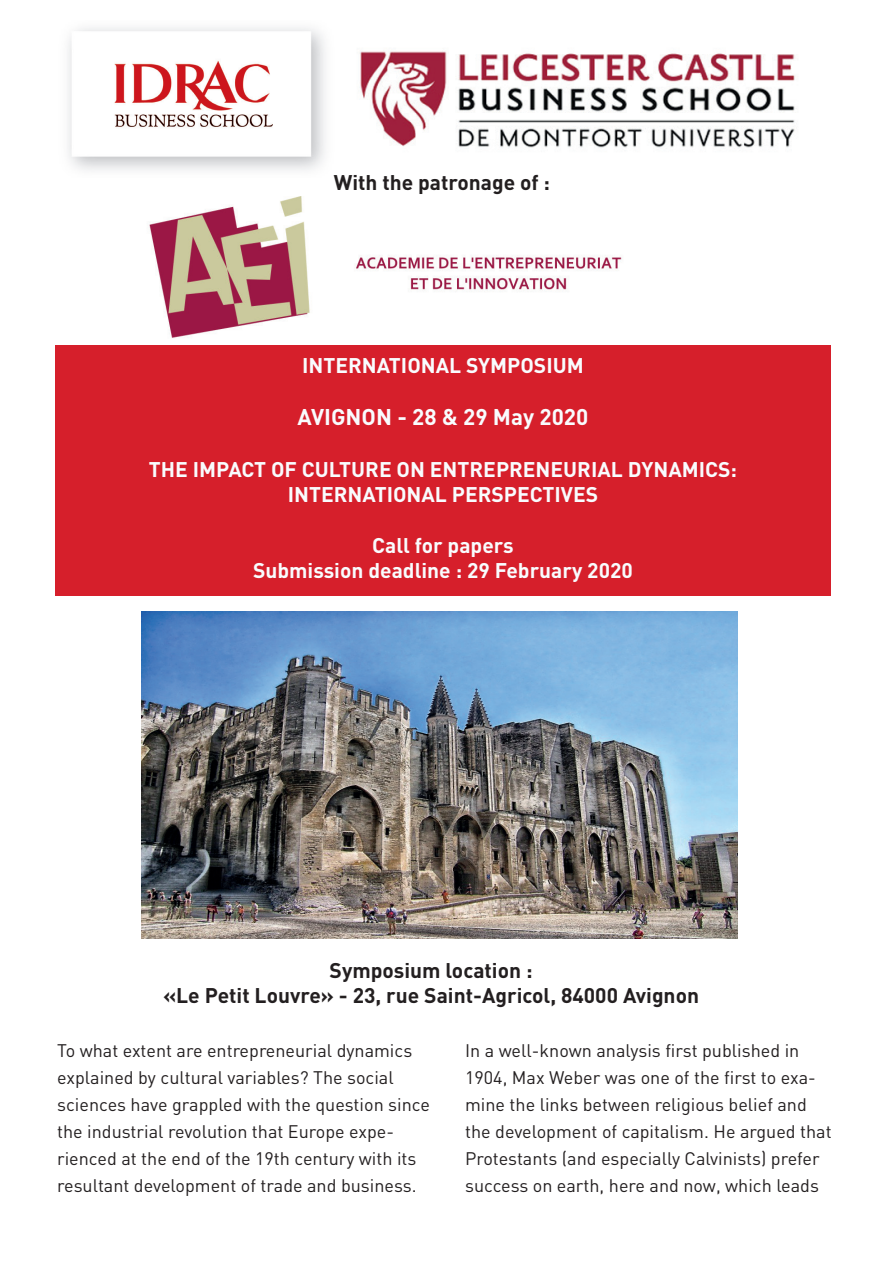
<style>
.page{position:relative;width:893px;height:1263px;background:#fff}
.page>*{position:absolute;margin:0;border:0;box-sizing:border-box;transform-origin:0 0}
.t1{font:700 22.5px "DIN";color:#f9fcfe}
.t2{font:700 21px/25.2px "DIN";color:#f9fcfe;text-align:center}
.t3{font:700 21px/25.2px "DIN";color:#231f20;text-align:center}
.t4{font:18px/27px "DIN";color:#231f20}
</style>
<div class="page">
<div style="left:55px;top:345px;width:776px;height:250px;background:#d61f2b"></div>
<img style="left:68px;top:27px;width:257px;height:143px">
<img style="left:360px;top:50px;width:435px;height:98px">
<img style="left:141px;top:611px;width:597px;height:327px">
<img style="left:149px;top:197px;width:473px;height:141px">
<p class="t3" style="left:334px;top:169px;width:218px">With the patronage of :</p>
<p class="t2" style="left:302px;top:352px;width:283px">INTERNATIONAL SYMPOSIUM</p>
<p class="t1" style="left:298px;top:402px;width:292px">AVIGNON - 28 &amp; 29 May 2020</p>
<p class="t2" style="left:149px;top:456px;width:590px">THE IMPACT OF CULTURE ON ENTREPRENEURIAL DYNAMICS:<br>INTERNATIONAL PERSPECTIVES</p>
<p class="t2" style="left:253px;top:532px;width:381px">Call for papers<br>Submission deadline : 29 February 2020</p>
<p class="t3" style="left:163px;top:957px;width:538px">Symposium location :<br>«Le Petit Louvre» - 23, rue Saint-Agricol, 84000 Avignon</p>
<p class="t4" style="left:57px;top:1036px;width:374px">To what extent are entrepreneurial dynamics explained by cultural variables? The social sciences have grappled with the question since the industrial revolution that Europe expe&shy;rienced at the end of the 19th century with its resultant development of trade and business.</p>
<p class="t4" style="left:465px;top:1036px;width:368px">In a well-known analysis first published in 1904, Max Weber was one of the first to exa&shy;mine the links between religious belief and the development of capitalism. He argued that Protestants (and especially Calvinists) prefer success on earth, here and now, which leads</p>
</div>
